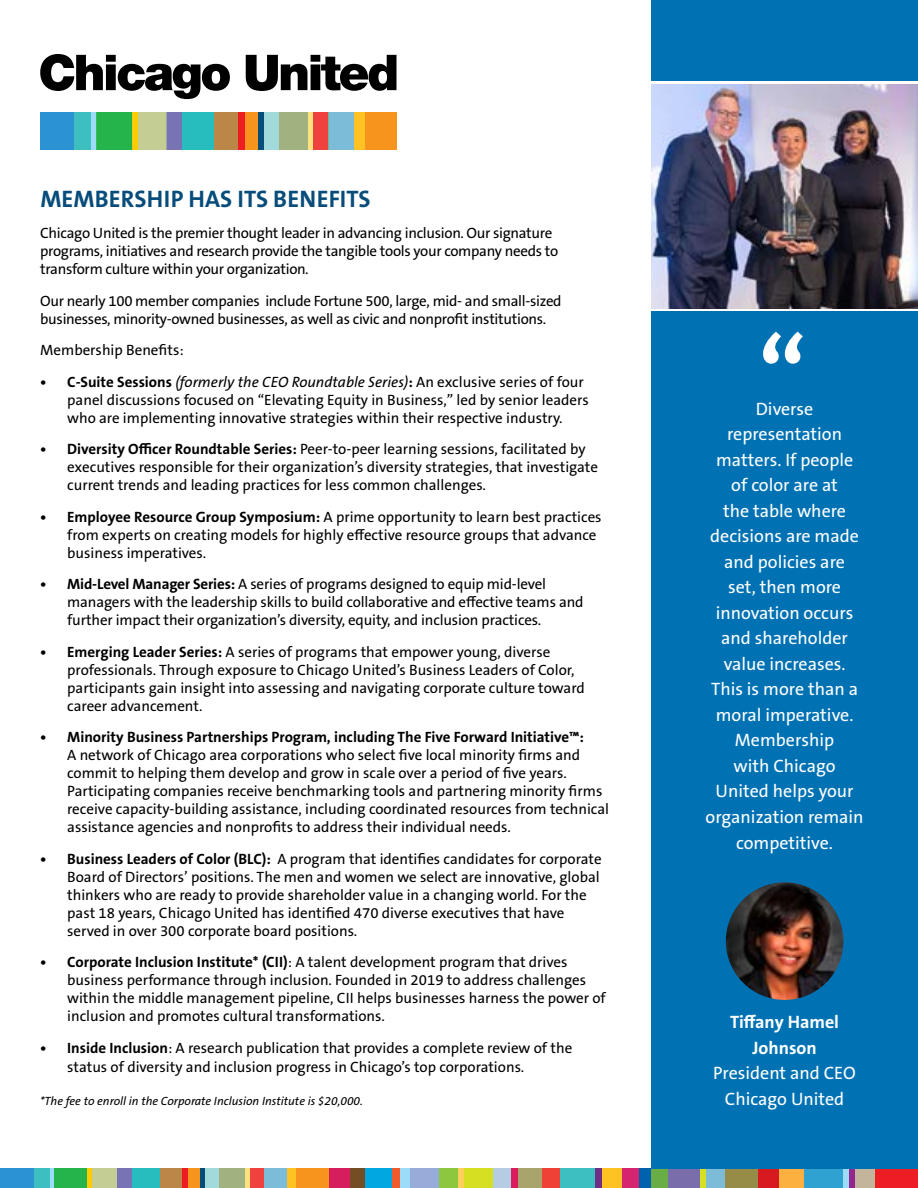
<style>
.page{position:relative;width:918px;height:1188px;background:#fff}
.page>*{position:absolute;margin:0;border:0;box-sizing:border-box;transform-origin:0 0}
.t1{font:700 24px "The Sans B W7";letter-spacing:.005em;color:#074c7a}
.t2{font:18px/25.5px "The Sans B W5 Plain";color:#fff;text-align:center}
.t3{font:700 18px/25.5px "The Sans B W7";color:#fff;text-align:center}
.t4{font:15px/18px "The Sans B W5 Plain";color:#000}
.t5{font:15px/18px "The Sans B W5 Plain";letter-spacing:-.02em;color:#000}
.t6{font:700 15px "The Sans B W7";color:#000}
.t7{font:italic 12px "The Sans B W5 Plain";color:#000}
.s1{font-family:"The Sans B W7";font-weight:700}
.s2{font-style:italic}
</style>
<div class="page">
<div style="left:460px;top:1169px;width:35px;height:19px;background:#d7df23"></div>
<div style="left:493px;top:1169px;width:18px;height:19px;background:#b5cde3"></div>
<div style="left:514px;top:1169px;width:30px;height:19px;background:#a9a46b"></div>
<div style="left:542px;top:1169px;width:23px;height:19px;background:#ef4136"></div>
<div style="left:561px;top:1169px;width:37px;height:19px;background:#3cbfbe"></div>
<div style="left:598px;top:1169px;width:25px;height:19px;background:#ffc222"></div>
<div style="left:622px;top:1169px;width:19px;height:19px;background:#d6246f"></div>
<div style="left:639px;top:1169px;width:13px;height:19px;background:#0061af"></div>
<div style="left:651px;top:1169px;width:17px;height:19px;background:#68ae45"></div>
<div style="left:668px;top:1169px;width:34px;height:19px;background:#7a6dab"></div>
<div style="left:700px;top:1169px;width:8px;height:19px;background:#d7df23"></div>
<div style="left:706px;top:1169px;width:20px;height:19px;background:#7dbcd9"></div>
<div style="left:725px;top:1169px;width:36px;height:19px;background:#968b47"></div>
<div style="left:759px;top:1169px;width:24px;height:19px;background:#d71920"></div>
<div style="left:780px;top:1169px;width:27px;height:19px;background:#fbb040"></div>
<div style="left:804px;top:1169px;width:42px;height:19px;background:#2fa2d2"></div>
<div style="left:843px;top:1169px;width:11px;height:19px;background:#9ddcf9"></div>
<div style="left:849px;top:1169px;width:7px;height:19px;background:#92278f"></div>
<div style="left:855px;top:1169px;width:24px;height:19px;background:#c2b59b"></div>
<div style="left:875px;top:1169px;width:43px;height:19px;background:#ed1d24"></div>
<div style="left:456px;top:1169px;width:8px;height:19px;background:#ffcf5b"></div>
<div style="left:260px;top:1169px;width:28px;height:19px;background:#7dbcd9"></div>
<div style="left:287px;top:1169px;width:15px;height:19px;background:#ffc222"></div>
<div style="left:296px;top:1169px;width:38px;height:19px;background:#f7941e"></div>
<div style="left:330px;top:1169px;width:25px;height:19px;background:#d61d5d"></div>
<div style="left:351px;top:1169px;width:17px;height:19px;background:#754d24"></div>
<div style="left:365px;top:1169px;width:31px;height:19px;background:#00a7e1"></div>
<div style="left:392px;top:1169px;width:9px;height:19px;background:#f15a29"></div>
<div style="left:400px;top:1169px;width:13px;height:19px;background:#9ddcf9"></div>
<div style="left:410px;top:1169px;width:38px;height:19px;background:#97acd8"></div>
<div style="left:439px;top:1169px;width:19px;height:19px;background:#8dc63f"></div>
<div style="left:0;top:1169px;width:22px;height:19px;background:#2b93d1"></div>
<div style="left:18px;top:1169px;width:18px;height:19px;background:#2b93d1"></div>
<div style="left:83px;top:1169px;width:10px;height:19px;background:#ffcb05"></div>
<div style="left:54px;top:1169px;width:33px;height:19px;background:#25b34b"></div>
<div style="left:92px;top:1169px;width:27px;height:19px;background:#c4cd94"></div>
<div style="left:118px;top:1169px;width:18px;height:19px;background:#7773b5"></div>
<div style="left:132px;top:1169px;width:35px;height:19px;background:#27bdbe"></div>
<div style="left:160px;top:1169px;width:23px;height:19px;background:#ba8748"></div>
<div style="left:182px;top:1169px;width:10px;height:19px;background:#ed1d24"></div>
<div style="left:188px;top:1169px;width:15px;height:19px;background:#f7941e"></div>
<div style="left:200px;top:1169px;width:6px;height:19px;background:#074d7a"></div>
<div style="left:205px;top:1169px;width:14px;height:19px;background:#a2dadb"></div>
<div style="left:219px;top:1169px;width:28px;height:19px;background:#a2b180"></div>
<div style="left:245px;top:1169px;width:6px;height:19px;background:#ffe180"></div>
<div style="left:250px;top:1169px;width:14px;height:19px;background:#ef413d"></div>
<svg style="left:49px;top:1169px;width:5px;height:19px"></svg>
<div style="left:34px;top:1169px;width:15px;height:19px;background:#3cbfbe"></div>
<div style="left:511px;top:1169px;width:6px;height:19px;background:#da1c5c"></div>
<div style="left:595px;top:1169px;width:6px;height:19px;background:#712d85"></div>
<div style="left:651px;top:311px;width:267px;height:858px;background:#0072b4"></div>
<img style="left:726px;top:882px;width:117px;height:118px;border-radius:59px">
<div style="left:651px;top:0;width:267px;height:81px;background:#0072b4"></div>
<img style="left:651px;top:84px;width:267px;height:224px">
<svg style="left:763px;top:332px;width:40px;height:32px"></svg>
<svg style="left:40px;top:54px;width:190px;height:45px"></svg>
<svg style="left:246px;top:55px;width:150px;height:36px"></svg>
<svg style="left:328px;top:112px;width:27px;height:37px"></svg>
<div style="left:355px;top:112px;width:16px;height:37px;background:#ffc222"></div>
<div style="left:365px;top:112px;width:31px;height:37px;background:#f7941e"></div>
<div style="left:40px;top:112px;width:21px;height:37px;background:#2b93d1"></div>
<div style="left:55px;top:112px;width:21px;height:37px;background:#2b93d1"></div>
<svg style="left:132px;top:112px;width:6px;height:37px"></svg>
<svg style="left:96px;top:112px;width:36px;height:37px"></svg>
<div style="left:138px;top:112px;width:30px;height:37px;background:#c4cd94"></div>
<svg style="left:167px;top:112px;width:16px;height:37px"></svg>
<div style="left:183px;top:112px;width:38px;height:37px;background:#27bdbe"></div>
<div style="left:214px;top:112px;width:25px;height:37px;background:#ba8748"></div>
<div style="left:238px;top:112px;width:11px;height:37px;background:#ed1d24"></div>
<div style="left:245px;top:112px;width:17px;height:37px;background:#f7941e"></div>
<div style="left:258px;top:112px;width:6px;height:37px;background:#074d7a"></div>
<div style="left:264px;top:112px;width:16px;height:37px;background:#a2dadb"></div>
<div style="left:280px;top:112px;width:30px;height:37px;background:#a2b180"></div>
<div style="left:308px;top:112px;width:7px;height:37px;background:#ffe180"></div>
<div style="left:313px;top:112px;width:15px;height:37px;background:#ef413d"></div>
<div style="left:88px;top:112px;width:8px;height:37px;background:#9ddcf9"></div>
<div style="left:74px;top:112px;width:17px;height:37px;background:#3cbfbe"></div>
<h1 class="t1" style="left:40px;top:183px;width:332px">MEMBERSHIP HAS ITS BENEFITS</h1>
<p class="t5" style="left:40px;top:224px;width:520px">Chicago United is the premier thought leader in advancing inclusion. Our signature programs, initiatives and research provide the tangible tools your company needs to transform culture within your organization.</p>
<p class="t5" style="left:40px;top:292px;width:523px">Our nearly 100 member companies include Fortune 500, large, mid- and small-sized businesses, minority-owned businesses, as well as civic and nonprofit institutions.</p>
<p class="t4" style="left:40px;top:341px;width:145px">Membership Benefits:</p>
<p class="t4" style="left:67px;top:373px;width:523px;text-indent:-27px"><span class="s1">• C-Suite Sessions</span> <span class="s2">(formerly the CEO Roundtable Series)</span><span class="s1">:</span> An exclusive series of four panel discussions focused on “Elevating Equity in Business,” led by senior leaders who are implementing innovative strategies within their respective industry.</p>
<p class="t4" style="left:67px;top:440px;width:532px;text-indent:-27px"><span class="s1">• Diversity Officer Roundtable Series:</span> Peer-to-peer learning sessions, facilitated by executives responsible for their organization’s diversity strategies, that investigate current trends and leading practices for less common challenges.</p>
<p class="t4" style="left:67px;top:508px;width:536px;text-indent:-27px"><span class="s1">• Employee Resource Group Symposium:</span> A prime opportunity to learn best practices from experts on creating models for highly effective resource groups that advance business imperatives.</p>
<p class="t4" style="left:67px;top:575px;width:518px;text-indent:-27px"><span class="s1">• Mid-Level Manager Series:</span> A series of programs designed to equip mid-level managers with the leadership skills to build collaborative and effective teams and further impact their organization’s diversity, equity, and inclusion practices.</p>
<p class="t4" style="left:67px;top:643px;width:519px;text-indent:-27px"><span class="s1">• Emerging Leader Series:</span> A series of programs that empower young, diverse professionals. Through exposure to Chicago United’s Business Leaders of Color, participants gain insight into assessing and navigating corporate culture toward career advancement.</p>
<p class="t6" style="left:40px;top:728px;width:545px">• Minority Business Partnerships Program, including The Five Forward Initiative™:</p>
<p class="t4" style="left:67px;top:746px;width:543px">A network of Chicago area corporations who select five local minority firms and commit to helping them develop and grow in scale over a period of five years.<br>Participating companies receive benchmarking tools and partnering minority firms receive capacity-building assistance, including coordinated resources from technical assistance agencies and nonprofits to address their individual needs.</p>
<p class="t4" style="left:67px;top:850px;width:536px;text-indent:-27px"><span class="s1">• Business Leaders of Color (BLC):</span> A program that identifies candidates for corporate Board of Directors’ positions. The men and women we select are innovative, global thinkers who are ready to provide shareholder value in a changing world. For the past 18 years, Chicago United has identified 470 diverse executives that have served in over 300 corporate board positions.</p>
<p class="t4" style="left:67px;top:953px;width:540px;text-indent:-27px"><span class="s1">• Corporate Inclusion Institute* (CII)</span>: A talent development program that drives business performance through inclusion. Founded in 2019 to address challenges within the middle management pipeline, CII helps businesses harness the power of inclusion and promotes cultural transformations.</p>
<p class="t4" style="left:67px;top:1038px;width:507px;line-height:19.5px;text-indent:-27px"><span class="s1">• Inside Inclusion</span>: A research publication that provides a complete review of the status of diversity and inclusion progress in Chicago’s top corporations.</p>
<p class="t7" style="left:40px;top:1094px;width:324px">*The fee to enroll in the Corporate Inclusion Institute is $20,000.</p>
<p class="t2" style="left:706px;top:396px;width:160px">Diverse representation matters. If people<br>of color are at<br>the table where decisions are made and policies are<br>set, then more innovation occurs and shareholder value increases.<br>This is more than a moral imperative.<br>Membership<br>with Chicago<br>United helps your organization remain competitive.</p>
<p class="t3" style="left:730px;top:1010px;width:110px">Tiffany Hamel<br>Johnson</p>
<p class="t2" style="left:713px;top:1061px;width:144px">President and CEO<br>Chicago United</p>
</div>
